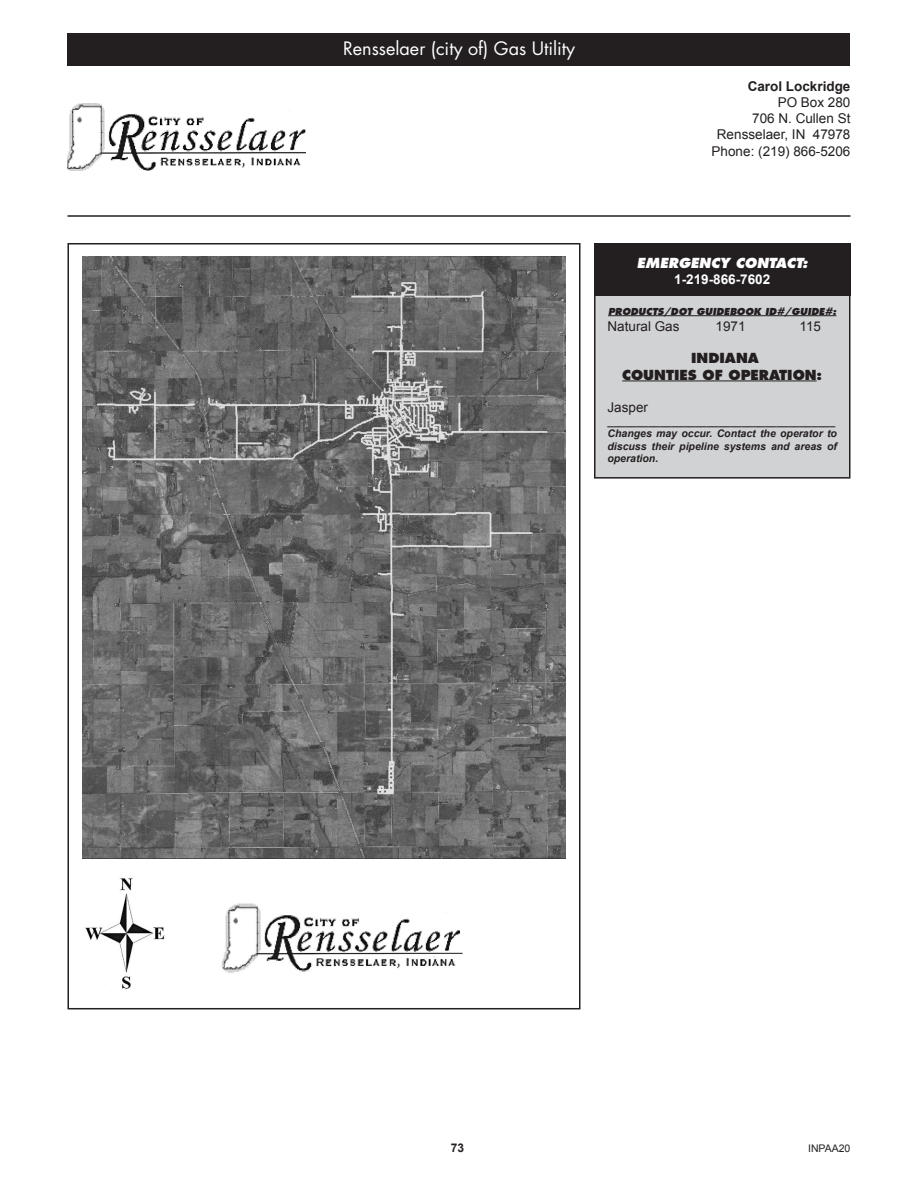
<style>
.page{position:relative;width:918px;height:1188px;background:#fff}
.page>*{position:absolute;margin:0;border:0;box-sizing:border-box;transform-origin:0 0}
.t1{font:18px "Futura";color:#fff}
.t2{font:13.5px "Arial";color:#231f20}
.t3{font:800 13.5px "Futura";color:#231f20}
.t4{font:italic 800 13.5px "Futura";color:#fff}
.t5{font:700 13.5px "Arial";color:#231f20}
.t6{font:700 13.5px "Arial";color:#fff}
.t7{font:700 12px "Arial";color:#231f20}
.t8{font:italic 700 10.5px/12.6px "Arial";color:#231f20;text-align:justify}
.t9{font:10.5px "Arial";color:#231f20}
.t10{font:italic 800 9.3px "Futura";color:#231f20}
</style>
<div class="page">
<img style="left:82px;top:256px;width:484px;height:602px">
<div style="left:595px;top:244px;width:255px;height:234px;background:#d1d2d4"></div>
<div style="left:594px;top:243px;width:256px;height:236px;border:2px solid #231f20"></div>
<hr style="left:68px;top:215px;width:782px;height:2px;background:#231f20">
<div style="left:594px;top:243px;width:256px;height:52px;background:#231f20"></div>
<hr style="left:608px;top:315px;width:228px;height:1px;background:#231f20">
<hr style="left:622px;top:381px;width:195px;height:1px;background:#231f20">
<img style="left:68px;top:103px;width:237px;height:68px">
<img style="left:85px;top:878px;width:378px;height:111px">
<div style="left:68px;top:34px;width:782px;height:32px;background:#231f20"></div>
<p class="t1" style="left:343px;top:37px;width:234px">Rensselaer (city of) Gas Utility</p>
<p class="t5" style="left:748px;top:77px;width:104px">Carol Lockridge</p>
<p class="t2" style="left:778px;top:93px;width:74px">PO Box 280</p>
<p class="t2" style="left:752px;top:110px;width:100px">706 N. Cullen St</p>
<p class="t2" style="left:717px;top:126px;width:135px">Rensselaer, IN 47978</p>
<p class="t2" style="left:712px;top:142px;width:140px">Phone: (219) 866-5206</p>
<p class="t4" style="left:637px;top:254px;width:172px">EMERGENCY CONTACT:</p>
<p class="t6" style="left:674px;top:271px;width:98px">1-219-866-7602</p>
<p class="t10" style="left:608px;top:305px;width:230px">PRODUCTS/DOT GUIDEBOOK ID#/GUIDE#:</p>
<p class="t2" style="left:608px;top:317px;width:74px">Natural Gas</p>
<p class="t2" style="left:716px;top:317px;width:32px">1971</p>
<p class="t2" style="left:799px;top:317px;width:23px">115</p>
<p class="t3" style="left:691px;top:350px;width:69px">INDIANA</p>
<p class="t3" style="left:622px;top:366px;width:202px">COUNTIES OF OPERATION:</p>
<p class="t2" style="left:608px;top:398px;width:42px">Jasper</p>
<p class="t8" style="left:608px;top:415px;width:229px">_______________________________________</p>
<p class="t8" style="left:608px;top:428px;width:231px">Changes may occur. Contact the operator to discuss their pipeline systems and areas of operation.</p>
<p class="t7" style="left:451px;top:1140px;width:15px">73</p>
<p class="t9" style="left:808px;top:1141px;width:44px">INPAA20</p>
</div>
